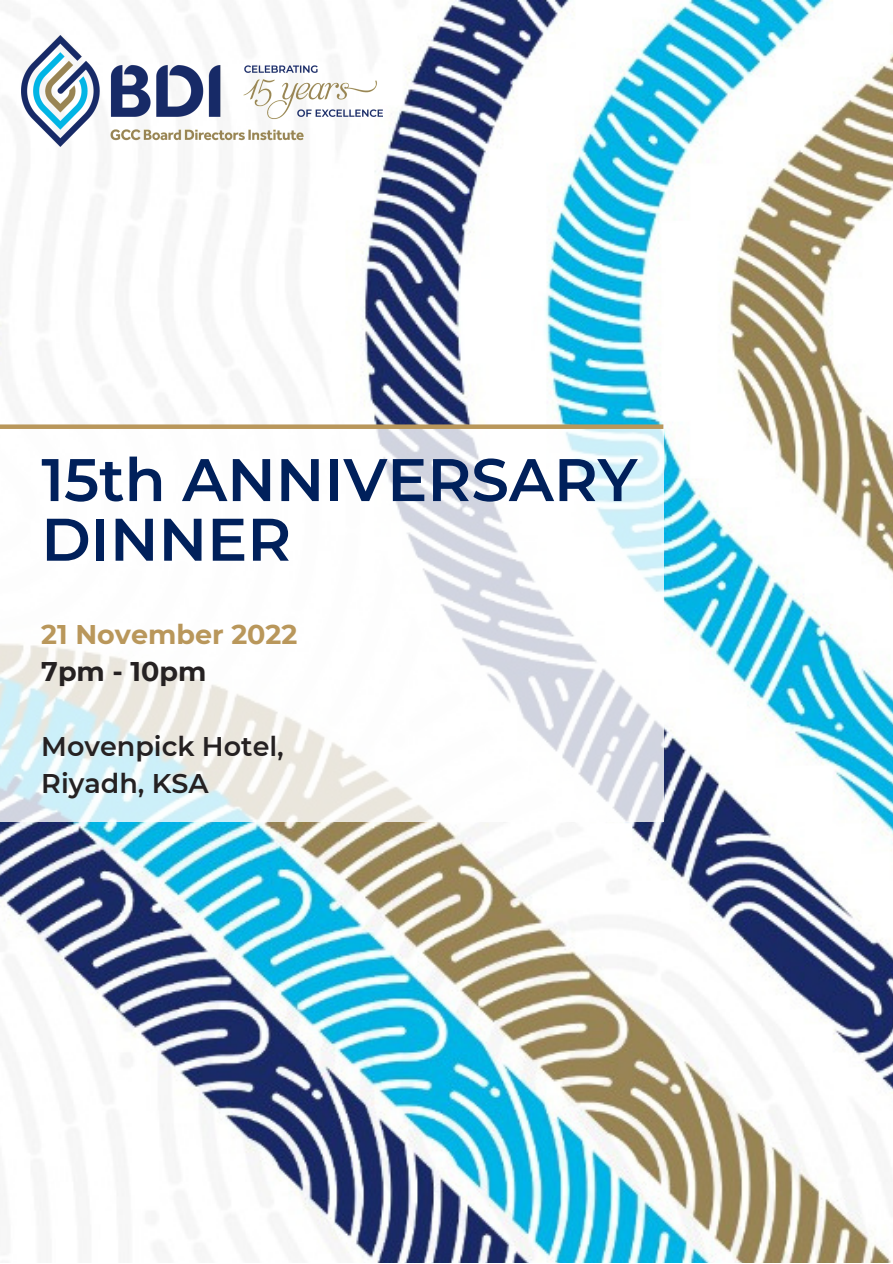
<style>
.page{position:relative;width:893px;height:1264px;background:#fff}
.page>*{position:absolute;margin:0;border:0;box-sizing:border-box;transform-origin:0 0}
.t1{font:600 60px "Montserrat";color:#00205b}
.t2{font:600 27px/37px "Montserrat";color:#252122}
.t3{font:700 27px "Montserrat";color:#b9975b}
.t4{font:700 27px "Montserrat";color:#252122}
</style>
<div class="page">
<img style="left:0;top:0;width:892px;height:1262px">
<img style="left:21px;top:35px;width:361px;height:111px">
<svg style="left:0;top:428px;width:664px;height:393px"></svg>
<div style="left:0;top:424px;width:663px;height:5px;background:#b9975b"></div>
<h1 class="t1" style="left:41px;top:443px;width:597px">15th ANNIVERSARY</h1>
<h1 class="t1" style="left:41px;top:502px;width:251px">DINNER</h1>
<p class="t3" style="left:41px;top:618px;width:258px">21 November 2022</p>
<p class="t4" style="left:41px;top:655px;width:167px">7pm - 10pm</p>
<p class="t2" style="left:41px;top:727px;width:244px">Movenpick Hotel,<br>Riyadh, KSA</p>
</div>
